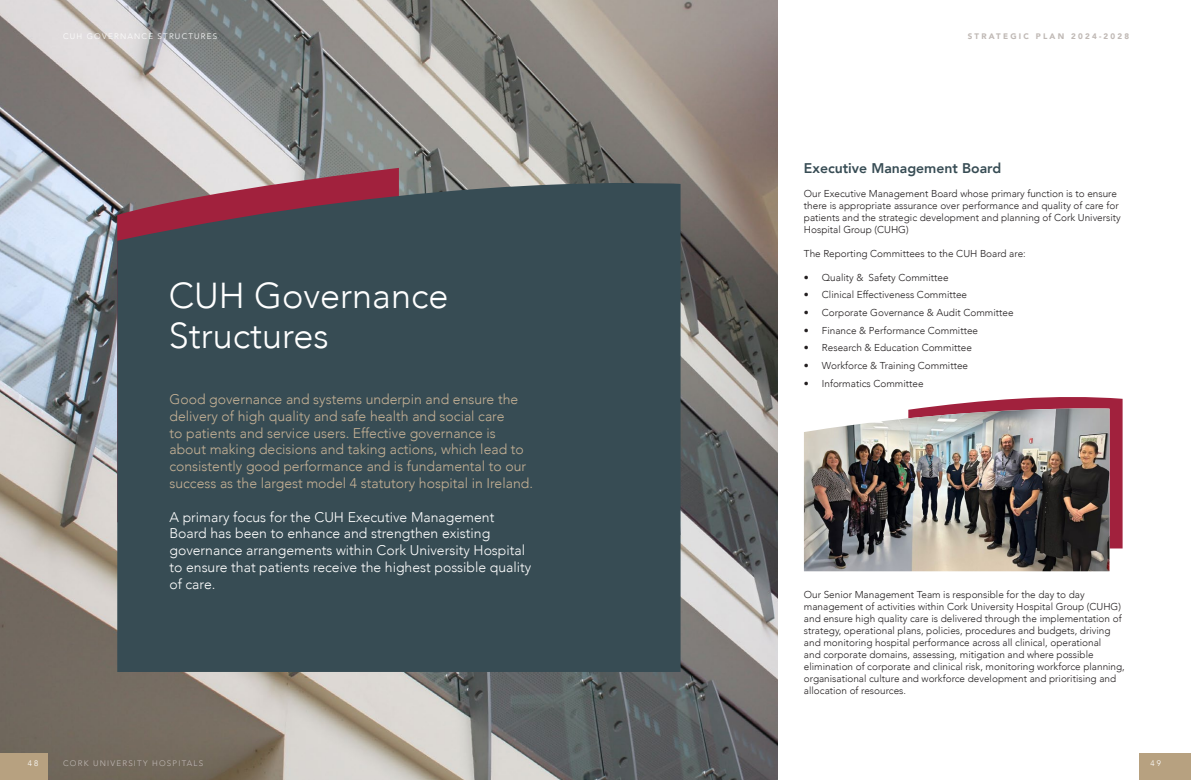
<style>
.page{position:relative;width:1191px;height:780px;background:#fff}
.page>*{position:absolute;margin:0;border:0;box-sizing:border-box;transform-origin:0 0}
.t1{font:300 36px/40px "Avenir";color:#fff}
.t2{font:300 14px/16.8px "Avenir";color:#c5b195}
.t3{font:300 14px/16.8px "Avenir";color:#fff}
.t4{font:800 14px "Avenir";color:#374c54}
.t5{font:300 10px/12px "Avenir";color:#231f20}
.t6{font:300 8px "Avenir";letter-spacing:.15em;color:#fff}
.t7{font:300 8px "Avenir";letter-spacing:.15em;color:#c0b9b5}
.t8{font:900 8px "Avenir";letter-spacing:.28em;color:#c0b9b5}
</style>
<div class="page">
<img style="left:0;top:0;width:777px;height:780px">
<div style="left:117px;top:171px;width:563px;height:501px;background:#374c54"></div>
<svg style="left:955px;top:397px;width:167px;height:151px;background:#ab3d55"></svg>
<svg style="left:922px;top:404px;width:187px;height:4px"></svg>
<img style="left:804px;top:408px;width:305px;height:163px">
<div style="left:0;top:753px;width:47px;height:27px;background:#b7a180"></div>
<div style="left:1140px;top:753px;width:51px;height:27px;background:#b7a180"></div>
<p class="t6" style="left:63px;top:32px;width:156px">CUH GOVERNANCE STRUCTURES</p>
<p class="t8" style="left:967px;top:30px;width:163px">STRATEGIC PLAN 2024-2028</p>
<p class="t1" style="left:169px;top:276px;width:281px">CUH Governance<br>Structures</p>
<p class="t2" style="left:169px;top:391px;width:365px">Good governance and systems underpin and ensure the delivery of high quality and safe health and social care<br>to patients and service users. Effective governance is about making decisions and taking actions, which lead to consistently good performance and is fundamental to our success as the largest model 4 statutory hospital in Ireland.</p>
<p class="t3" style="left:169px;top:508px;width:363px">A primary focus for the CUH Executive Management Board has been to enhance and strengthen existing governance arrangements within Cork University Hospital to ensure that patients receive the highest possible quality of care.</p>
<p class="t4" style="left:804px;top:157px;width:199px">Executive Management Board</p>
<p class="t5" style="left:804px;top:187px;width:318px">Our Executive Management Board whose primary function is to ensure there is appropriate assurance over performance and quality of care for patients and the strategic development and planning of Cork University Hospital Group (CUHG)</p>
<p class="t5" style="left:804px;top:247px;width:223px">The Reporting Committees to the CUH Board are:</p>
<p class="t5" style="left:804px;top:271px;width:146px">• Quality &amp; Safety Committee</p>
<p class="t5" style="left:804px;top:289px;width:165px">• Clinical Effectiveness Committee</p>
<p class="t5" style="left:804px;top:306px;width:211px">• Corporate Governance &amp; Audit Committee</p>
<p class="t5" style="left:804px;top:324px;width:176px">• Finance &amp; Performance Committee</p>
<p class="t5" style="left:804px;top:342px;width:169px">• Research &amp; Education Committee</p>
<p class="t5" style="left:804px;top:359px;width:166px">• Workforce &amp; Training Committee</p>
<p class="t5" style="left:804px;top:377px;width:121px">• Informatics Committee</p>
<p class="t5" style="left:804px;top:589px;width:322px">Our Senior Management Team is responsible for the day to day management of activities within Cork University Hospital Group (CUHG) and ensure high quality care is delivered through the implementation of strategy, operational plans, policies, procedures and budgets, driving and monitoring hospital performance across all clinical, operational<br>and corporate domains, assessing, mitigation and where possible elimination of corporate and clinical risk, monitoring workforce planning, organisational culture and workforce development and prioritising and allocation of resources.</p>
<p class="t7" style="left:63px;top:759px;width:142px">CORK UNIVERSITY HOSPITALS</p>
<p class="t6" style="left:28px;top:759px;width:12px">4 8</p>
<p class="t6" style="left:1150px;top:759px;width:12px">4 9</p>
</div>
